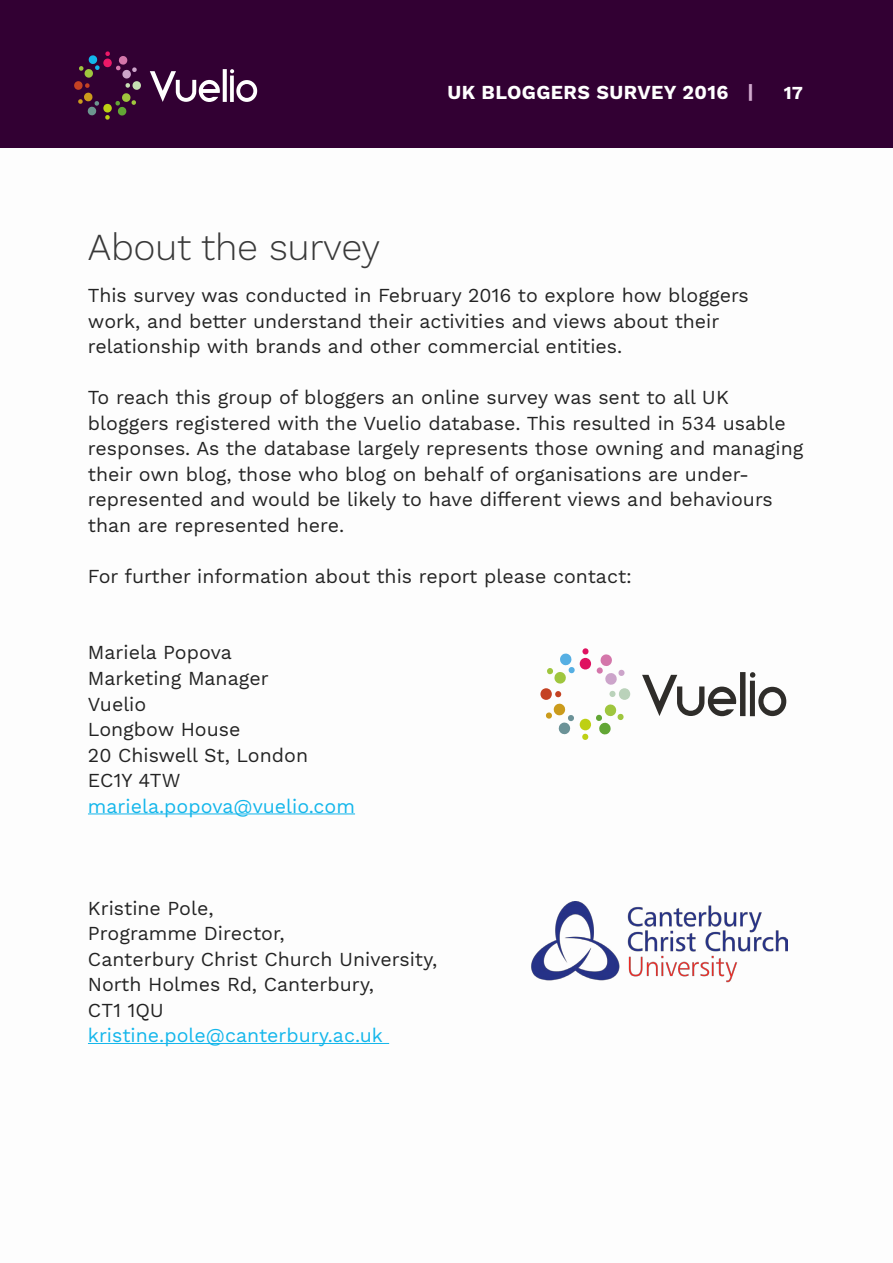
<style>
.page{position:relative;width:893px;height:1263px;background:#fff}
.page>*{position:absolute;margin:0;border:0;box-sizing:border-box;transform-origin:0 0}
.t1{font:300 37.5px "Work Sans";letter-spacing:-.01em;color:#393939}
.t2{font:19.5px/25.5px "Work Sans";color:#232323}
.t3{font:19.5px "Work Sans";color:#13b6eb}
.t4{font:700 19.5px "Work Sans";letter-spacing:.02em;color:#fff}
.t5{font:700 18px "Work Sans";color:#fff}
.s1{color:#d0a9cd}
</style>
<div class="page">
<div style="left:0;top:0;width:893px;height:148px;background:#320033"></div>
<svg style="left:150px;top:69px;width:107px;height:33px"></svg>
<svg style="left:74px;top:51px;width:67px;height:69px"></svg>
<hr style="left:88px;top:813px;width:267px;height:1px;background:#13b6eb">
<hr style="left:88px;top:1043px;width:301px;height:1px;background:#13b6eb">
<svg style="left:642px;top:672px;width:144px;height:44px"></svg>
<svg style="left:540px;top:648px;width:90px;height:92px"></svg>
<img style="left:531px;top:902px;width:256px;height:81px">
<p class="t4" style="left:447px;top:81px;width:308px">UK BLOGGERS SURVEY 2016 <span class="s1">|</span></p>
<p class="t5" style="left:784px;top:82px;width:20px">17</p>
<h1 class="t1" style="left:88px;top:225px;width:294px">About the survey</h1>
<p class="t2" style="left:88px;top:284px;width:662px">This survey was conducted in February 2016 to explore how bloggers work, and better understand their activities and views about their relationship with brands and other commercial entities.</p>
<p class="t2" style="left:88px;top:386px;width:717px">To reach this group of bloggers an online survey was sent to all UK bloggers registered with the Vuelio database. This resulted in 534 usable responses. As the database largely represents those owning and managing their own blog, those who blog on behalf of organisations are under&shy;represented and would be likely to have different views and behaviours than are represented here.</p>
<p class="t2" style="left:88px;top:564px;width:545px">For further information about this report please contact:</p>
<p class="t2" style="left:88px;top:641px;width:222px">Mariela Popova<br>Marketing Manager<br>Vuelio<br>Longbow House<br>20 Chiswell St, London<br>EC1Y 4TW</p>
<p class="t3" style="left:88px;top:794px;width:269px">mariela.popova@vuelio.com</p>
<p class="t2" style="left:88px;top:896px;width:351px">Kristine Pole,<br>Programme Director,<br>Canterbury Christ Church University,<br>North Holmes Rd, Canterbury,<br>CT1 1QU</p>
<p class="t3" style="left:88px;top:1024px;width:296px">kristine.pole@canterbury.ac.uk</p>
</div>
